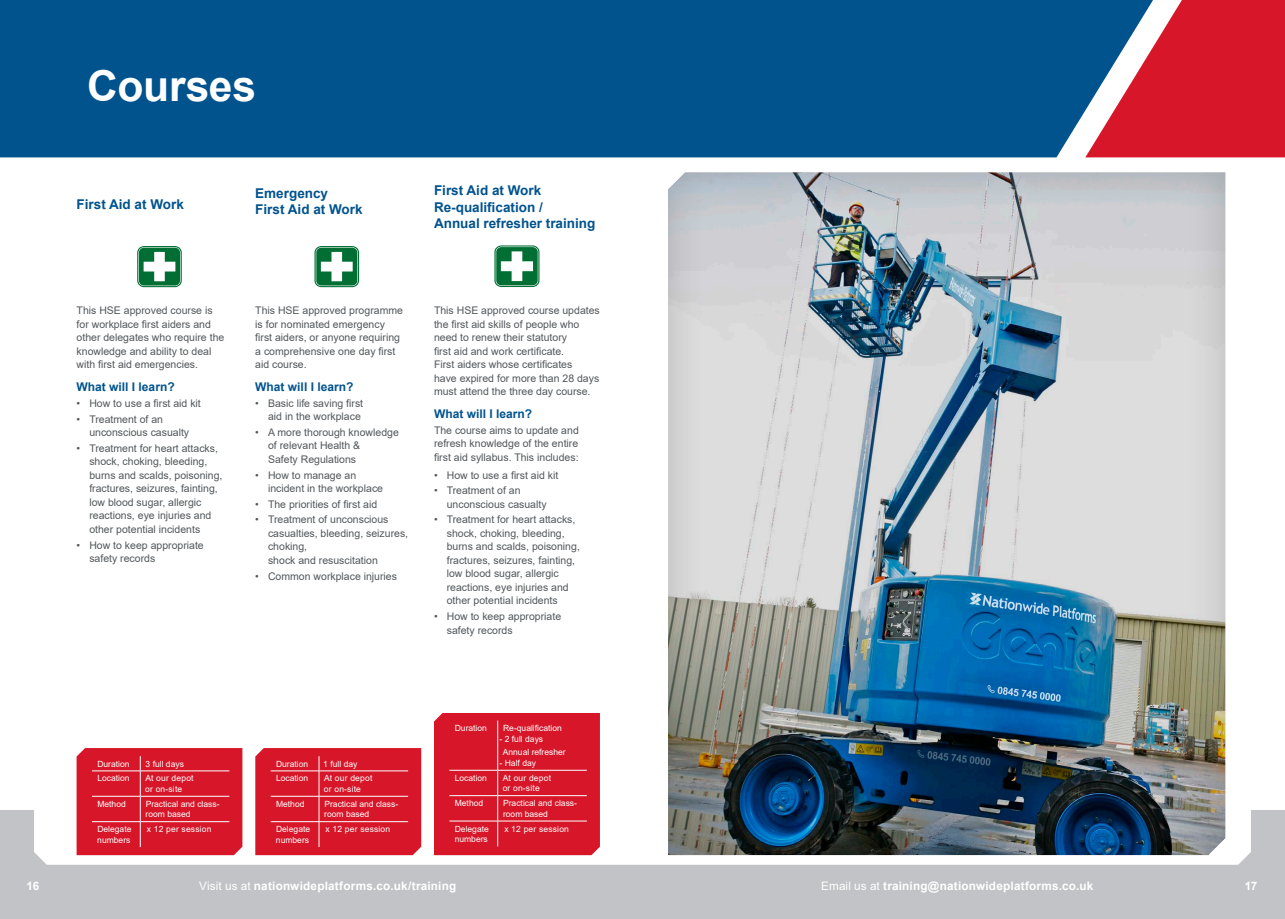
<style>
.page{position:relative;width:1285px;height:919px;background:#fff}
.page>*{position:absolute;margin:0;border:0;box-sizing:border-box;transform-origin:0 0}
.t1{font:700 42.6px "Arial";letter-spacing:-.005em;color:#fff}
.Course_Headers{font:700 13.5px/16.2px "Arial";color:#01538e}
.What_Will_I_Learn{font:700 12px "Arial";color:#01538e}
.t2{font:700 11.7px "Arial";letter-spacing:.02em;color:#fff}
.Descriptor_Text{font:10.5px/13.5px "Arial";color:#52575a}
.t3{font:8.55px/10.6px "Arial";color:#fff}
.t4{font:8.55px/10.6px "Arial";letter-spacing:.02em;color:#fff}
.s1{font-weight:400}
</style>
<div class="page">
<div style="left:1152px;top:0;width:132px;height:157px;background:#d71729"></div>
<div style="left:0;top:0;width:1152px;height:157px;background:#01538e"></div>
<div style="left:0;top:810px;width:1284px;height:108px;background:#c2c3c6"></div>
<div style="left:34px;top:788px;width:1216px;height:76px;background:#fff"></div>
<div style="left:667px;top:170px;width:560px;height:686px;background:#231f20;opacity:.2"></div>
<svg style="left:314px;top:246px;width:45px;height:41px"></svg>
<svg style="left:137px;top:246px;width:45px;height:41px"></svg>
<svg style="left:494px;top:245px;width:45px;height:42px"></svg>
<svg style="left:255px;top:748px;width:166px;height:107px;background:#d81f30"></svg>
<div style="left:77px;top:748px;width:165px;height:107px;background:#d71729"></div>
<div style="left:434px;top:713px;width:166px;height:142px;background:#d71729"></div>
<p class="t1" style="left:87px;top:56px;width:170px">Courses</p>
<p class="Course_Headers" style="left:77px;top:196px;width:109px">First Aid at Work</p>
<p class="Descriptor_Text" style="left:77px;top:304px;width:149px">This HSE approved course is for workplace first aiders and other delegates who require the knowledge and ability to deal with first aid emergencies.</p>
<p class="What_Will_I_Learn" style="left:77px;top:378px;width:100px">What will I learn?</p>
<p class="Descriptor_Text" style="left:77px;top:396px;width:126px">• How to use a first aid kit</p>
<p class="Descriptor_Text" style="left:89px;top:412px;width:101px;text-indent:-13px">• Treatment of an unconscious casualty</p>
<p class="Descriptor_Text" style="left:89px;top:441px;width:135px;text-indent:-13px">• Treatment for heart attacks, shock, choking, bleeding, burns and scalds, poisoning, fractures, seizures, fainting, low blood sugar, allergic reactions, eye injuries and other potential incidents</p>
<p class="Descriptor_Text" style="left:89px;top:538px;width:116px;text-indent:-13px">• How to keep appropriate safety records</p>
<p class="Course_Headers" style="left:255px;top:185px;width:109px">Emergency<br>First Aid at Work</p>
<p class="Course_Headers" style="left:434px;top:183px;width:163px">First Aid at Work<br>Re-qualification /<br>Annual refresher training</p>
<p class="Descriptor_Text" style="left:255px;top:304px;width:149px">This HSE approved programme is for nominated emergency first aiders, or anyone requiring a comprehensive one day first aid course.</p>
<p class="What_Will_I_Learn" style="left:255px;top:378px;width:100px">What will I learn?</p>
<p class="Descriptor_Text" style="left:255px;top:396px;width:109px;text-align:right">• Basic life saving first aid in the workplace</p>
<p class="Descriptor_Text" style="left:268px;top:425px;width:132px;text-indent:-13px">• A more thorough knowledge of relevant Health &amp;<br>Safety Regulations</p>
<p class="Descriptor_Text" style="left:268px;top:468px;width:116px;text-indent:-13px">• How to manage an incident in the workplace</p>
<p class="Descriptor_Text" style="left:255px;top:497px;width:123px">• The priorities of first aid</p>
<p class="Descriptor_Text" style="left:268px;top:513px;width:142px;text-indent:-13px">• Treatment of unconscious casualties, bleeding, seizures, choking,<br>shock and resuscitation</p>
<p class="Descriptor_Text" style="left:255px;top:569px;width:143px">• Common workplace injuries</p>
<p class="Descriptor_Text" style="left:434px;top:304px;width:167px">This HSE approved course updates the first aid skills of people who need to renew their statutory<br>first aid and work certificate.<br>First aiders whose certificates<br>have expired for more than 28 days must attend the three day course.</p>
<p class="What_Will_I_Learn" style="left:434px;top:405px;width:100px">What will I learn?</p>
<p class="Descriptor_Text" style="left:434px;top:423px;width:146px;text-align:justify">The course aims to update and refresh knowledge of the entire first aid syllabus. This includes:</p>
<p class="Descriptor_Text" style="left:434px;top:468px;width:126px">• How to use a first aid kit</p>
<p class="Descriptor_Text" style="left:446px;top:483px;width:101px;text-indent:-13px">• Treatment of an unconscious casualty</p>
<p class="Descriptor_Text" style="left:446px;top:513px;width:135px;text-indent:-13px">• Treatment for heart attacks, shock, choking, bleeding, burns and scalds, poisoning, fractures, seizures, fainting, low blood sugar, allergic reactions, eye injuries and other potential incidents</p>
<p class="Descriptor_Text" style="left:446px;top:609px;width:116px;text-indent:-13px">• How to keep appropriate safety records</p>
<p class="t3" style="left:97px;top:758px;width:34px">Duration</p>
<p class="t3" style="left:146px;top:758px;width:40px">3 full days</p>
<p class="t3" style="left:97px;top:772px;width:34px">Location</p>
<p class="t4" style="left:145px;top:772px;width:50px">At our depot or on-site</p>
<p class="t3" style="left:97px;top:798px;width:30px">Method</p>
<p class="t3" style="left:146px;top:798px;width:75px">Practical and class&shy;room based</p>
<p class="t3" style="left:97px;top:823px;width:36px">Delegate numbers</p>
<p class="t4" style="left:147px;top:823px;width:66px">x 12 per session</p>
<p class="t3" style="left:276px;top:758px;width:34px">Duration</p>
<p class="t3" style="left:323px;top:758px;width:36px">1 full day</p>
<p class="t3" style="left:276px;top:772px;width:34px">Location</p>
<p class="t4" style="left:324px;top:772px;width:50px">At our depot or on-site</p>
<p class="t3" style="left:276px;top:798px;width:30px">Method</p>
<p class="t3" style="left:324px;top:798px;width:75px">Practical and class&shy;room based</p>
<p class="t3" style="left:276px;top:823px;width:36px">Delegate numbers</p>
<p class="t4" style="left:325px;top:823px;width:66px">x 12 per session</p>
<p class="t3" style="left:454px;top:722px;width:34px">Duration</p>
<p class="t3" style="left:503px;top:722px;width:60px">Re-qualification</p>
<p class="t3" style="left:499px;top:733px;width:45px">- 2 full days</p>
<p class="t3" style="left:502px;top:746px;width:64px">Annual refresher</p>
<p class="t3" style="left:499px;top:757px;width:38px">- Half day</p>
<p class="t3" style="left:455px;top:772px;width:34px">Location</p>
<p class="t4" style="left:502px;top:772px;width:50px">At our depot or on-site</p>
<p class="t3" style="left:454px;top:797px;width:30px">Method</p>
<p class="t3" style="left:503px;top:797px;width:75px">Practical and class&shy;room based</p>
<p class="t3" style="left:454px;top:823px;width:36px">Delegate numbers</p>
<p class="t4" style="left:504px;top:823px;width:66px">x 12 per session</p>
<p class="t2" style="left:27px;top:877px;width:14px">16</p>
<p class="t2" style="left:199px;top:877px;width:259px"><span class="s1">Visit us at</span> nationwideplatforms.co.uk/training</p>
<p class="t2" style="left:821px;top:877px;width:273px"><span class="s1">Email us at</span> training@nationwideplatforms.co.uk</p>
<p class="t2" style="left:1244px;top:877px;width:14px">17</p>
</div>
